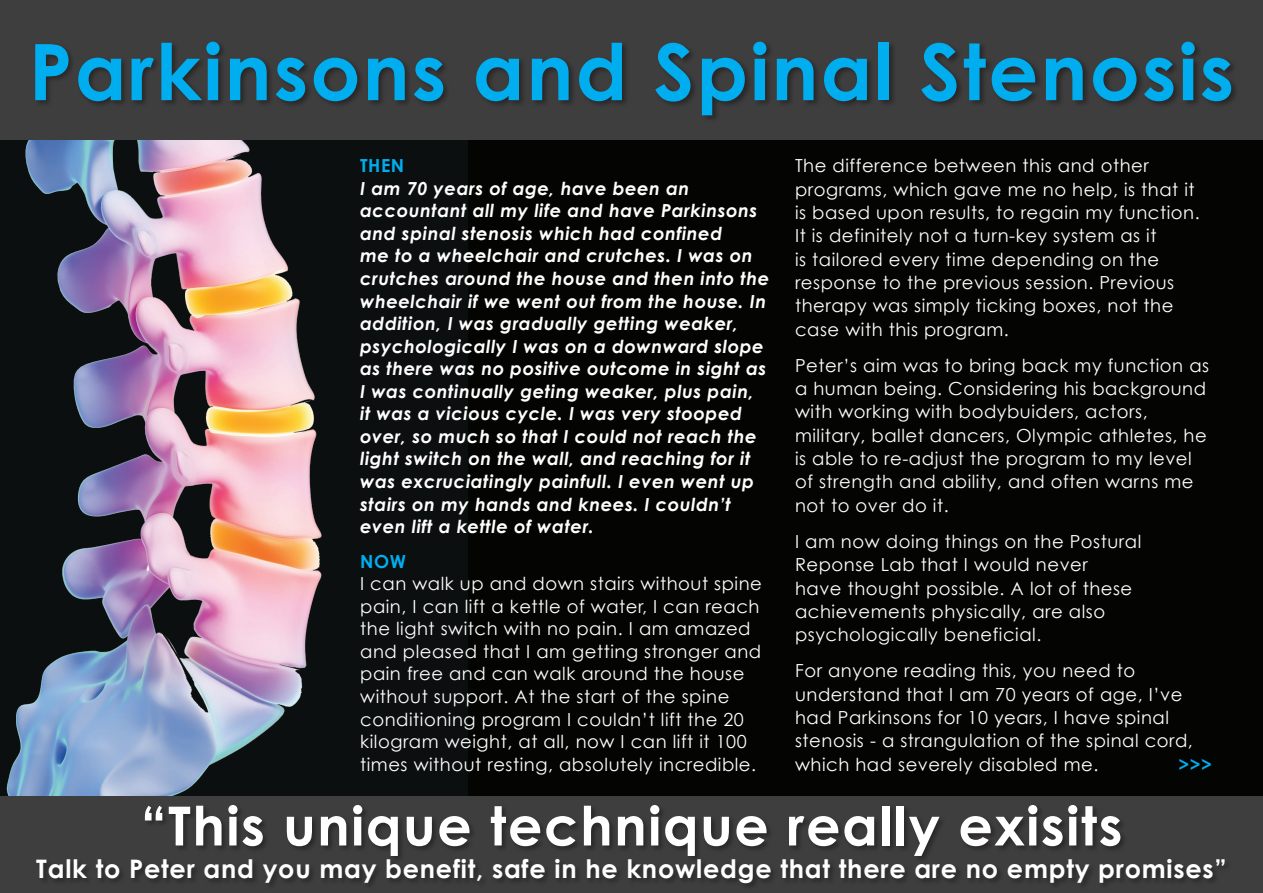
<style>
.page{position:relative;width:1263px;height:893px;background:#fff}
.page>*{position:absolute;margin:0;border:0;box-sizing:border-box;transform-origin:0 0}
.t1{font:700 78px "Century Gothic";letter-spacing:.03em;color:#00aeef}
.t2{font:700 54px "Century Gothic";letter-spacing:.03em;color:#fff}
.t3{font:700 25.5px "Century Gothic";letter-spacing:.03em;color:#fff}
.t4{font:18px/23.4px "Century Gothic";letter-spacing:.03em;color:#fff}
.t5{font:italic 700 18px/22.5px "Century Gothic";letter-spacing:.03em;color:#fff}
.t6{font:700 18px "Century Gothic";letter-spacing:.03em;color:#00aeef}
</style>
<div class="page">
<div style="left:0;top:104px;width:1263px;height:708px;background:#040503"></div>
<img style="left:0;top:139px;width:468px;height:657px">
<div style="left:0;top:796px;width:1263px;height:97px;background:#3e3e3f"></div>
<div style="left:0;top:0;width:1263px;height:139px;background:#3e3e3f"></div>
<div style="left:33px;top:41px;width:1205px;height:82px;background:#231f20;opacity:.75"></div>
<div style="left:35px;top:804px;width:1197px;height:87px;background:#231f20;opacity:.75"></div>
<h1 class="t1" style="left:29px;top:23px;width:1207px">Parkinsons and Spinal Stenosis</h1>
<p class="t6" style="left:360px;top:154px;width:46px">THEN</p>
<p class="t5" style="left:360px;top:176px;width:410px">I am 70 years of age, have been an accountant all my life and have Parkinsons and spinal stenosis which had confined<br>me to a wheelchair and crutches. I was on crutches around the house and then into the wheelchair if we went out from the house. In addition, I was gradually getting weaker, psychologically I was on a downward slope as there was no positive outcome in sight as I was continually geting weaker, plus pain,<br>it was a vicious cycle. I was very stooped over, so much so that I could not reach the light switch on the wall, and reaching for it was excruciatingly painfull. I even went up stairs on my hands and knees. I couldn’t even lift a kettle of water.</p>
<p class="t6" style="left:360px;top:550px;width:47px">Now</p>
<p class="t4" style="left:360px;top:572px;width:403px;line-height:22.5px">I can walk up and down stairs without spine pain, I can lift a kettle of water, I can reach the light switch with no pain. I am amazed and pleased that I am getting stronger and pain free and can walk around the house without support. At the start of the spine conditioning program I couldn’t lift the 20 kilogram weight, at all, now I can lift it 100 times without resting, absolutely incredible.</p>
<p class="t4" style="left:795px;top:154px;width:406px">The difference between this and other programs, which gave me no help, is that it is based upon results, to regain my function.<br>It is definitely not a turn-key system as it<br>is tailored every time depending on the response to the previous session. Previous therapy was simply ticking boxes, not the case with this program.</p>
<p class="t4" style="left:795px;top:353px;width:416px">Peter’s aim was to bring back my function as a human being. Considering his background with working with bodybuiders, actors, military, ballet dancers, Olympic athletes, he is able to re-adjust the program to my level of strength and ability, and often warns me not to over do it.</p>
<p class="t4" style="left:795px;top:529px;width:348px">I am now doing things on the Postural Reponse Lab that I would never<br>have thought possible. A lot of these achievements physically, are also psychologically beneficial.</p>
<p class="t4" style="left:795px;top:659px;width:399px">For anyone reading this, you need to understand that I am 70 years of age, I’ve had Parkinsons for 10 years, I have spinal stenosis - a strangulation of the spinal cord, which had severely disabled me.</p>
<p class="t6" style="left:1178px;top:753px;width:35px">&gt;&gt;&gt;</p>
<h2 class="t2" style="left:141px;top:792px;width:983px">“This unique technique really exisits</h2>
<h3 class="t3" style="left:36px;top:853px;width:1192px">Talk to Peter and you may benefit, safe in he knowledge that there are no empty promises”</h3>
</div>
